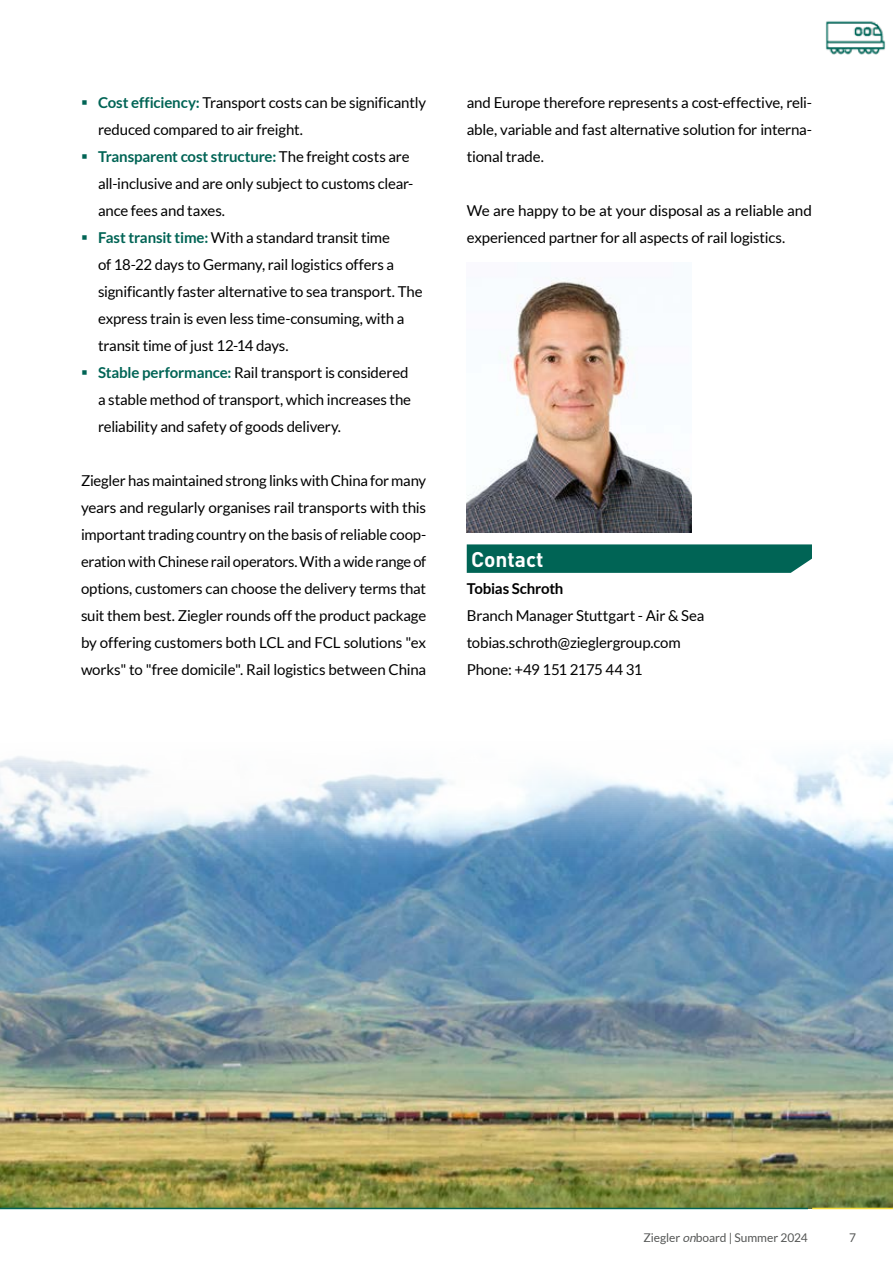
<style>
.page{position:relative;width:893px;height:1263px;background:#fff}
.page>*{position:absolute;margin:0;border:0;box-sizing:border-box;transform-origin:0 0}
.Kontakt_Head{font:700 21px "DIN Pro";color:#fff}
.Lauf{font:15px/27px "Lato";letter-spacing:-.01em;color:#000}
.Kontaktdaten{font:15px "Lato";letter-spacing:-.01em;color:#000}
.Kontakt_Name{font:700 15px "Lato";letter-spacing:-.01em;color:#000}
.t1{font:12px "Lato";color:#555756}
.s1{color:#006455}
.s2{font-weight:700;color:#006455}
.s3{font-style:italic}
</style>
<div class="page">
<img style="left:0;top:502px;width:893px;height:706px">
<svg style="left:467px;top:544px;width:345px;height:29px;background:#08695a"></svg>
<img style="left:467px;top:277px;width:225px;height:255px">
<img style="left:825px;top:21px;width:61px;height:34px">
<hr style="left:0;top:1208px;width:808px;height:1px;background:#006455">
<hr style="left:812px;top:1208px;width:81px;height:1px;background:#f5de3c">
<p class="Lauf" style="left:98px;top:89px;width:330px;text-indent:-17px"><span class="s1">▪</span> <span class="s2">Cost efficiency:</span> Transport costs can be significantly reduced compared to air freight.</p>
<p class="Lauf" style="left:98px;top:143px;width:317px;text-indent:-17px"><span class="s1">▪</span> <span class="s2">Transparent cost structure:</span> The freight costs are all-inclusive and are only subject to customs clear&shy;ance fees and taxes.</p>
<p class="Lauf" style="left:98px;top:224px;width:326px;text-indent:-17px"><span class="s1">▪</span> <span class="s2">Fast transit time:</span> With a standard transit time<br>of 18-22 days to Germany, rail logistics offers a significantly faster alternative to sea transport. The express train is even less time-consuming, with a transit time of just 12-14 days.</p>
<p class="Lauf" style="left:98px;top:359px;width:315px;text-indent:-17px"><span class="s1">▪</span> <span class="s2">Stable performance:</span> Rail transport is considered a stable method of transport, which increases the reliability and safety of goods delivery.</p>
<p class="Lauf" style="left:81px;top:467px;width:347px;text-align:justify">Ziegler has maintained strong links with China for many years and regularly organises rail transports with this important trading country on the basis of reliable coop&shy;eration with Chinese rail operators. With a wide range of options, customers can choose the delivery terms that suit them best. Ziegler rounds off the product package by offering customers both LCL and FCL solutions "ex works" to "free domicile". Rail logistics between China</p>
<p class="Lauf" style="left:467px;top:89px;width:347px;text-align:justify">and Europe therefore represents a cost-effective, reli&shy;able, variable and fast alternative solution for interna&shy;tional trade.</p>
<p class="Lauf" style="left:467px;top:197px;width:347px">We are happy to be at your disposal as a reliable and experienced partner for all aspects of rail logistics.</p>
<p class="Kontakt_Head" style="left:471px;top:545px;width:74px">Contact</p>
<p class="Kontakt_Name" style="left:467px;top:580px;width:98px">Tobias Schroth</p>
<p class="Kontaktdaten" style="left:467px;top:607px;width:239px">Branch Manager Stuttgart - Air &amp; Sea</p>
<p class="Kontaktdaten" style="left:467px;top:634px;width:216px">tobias.schroth@zieglergroup.com</p>
<p class="Kontaktdaten" style="left:467px;top:661px;width:177px">Phone: +49 151 2175 44 31</p>
<p class="t1" style="left:643px;top:1231px;width:166px">Ziegler <span class="s3">on</span>board | Summer 2024</p>
<p class="t1" style="left:849px;top:1231px;width:8px">7</p>
</div>
